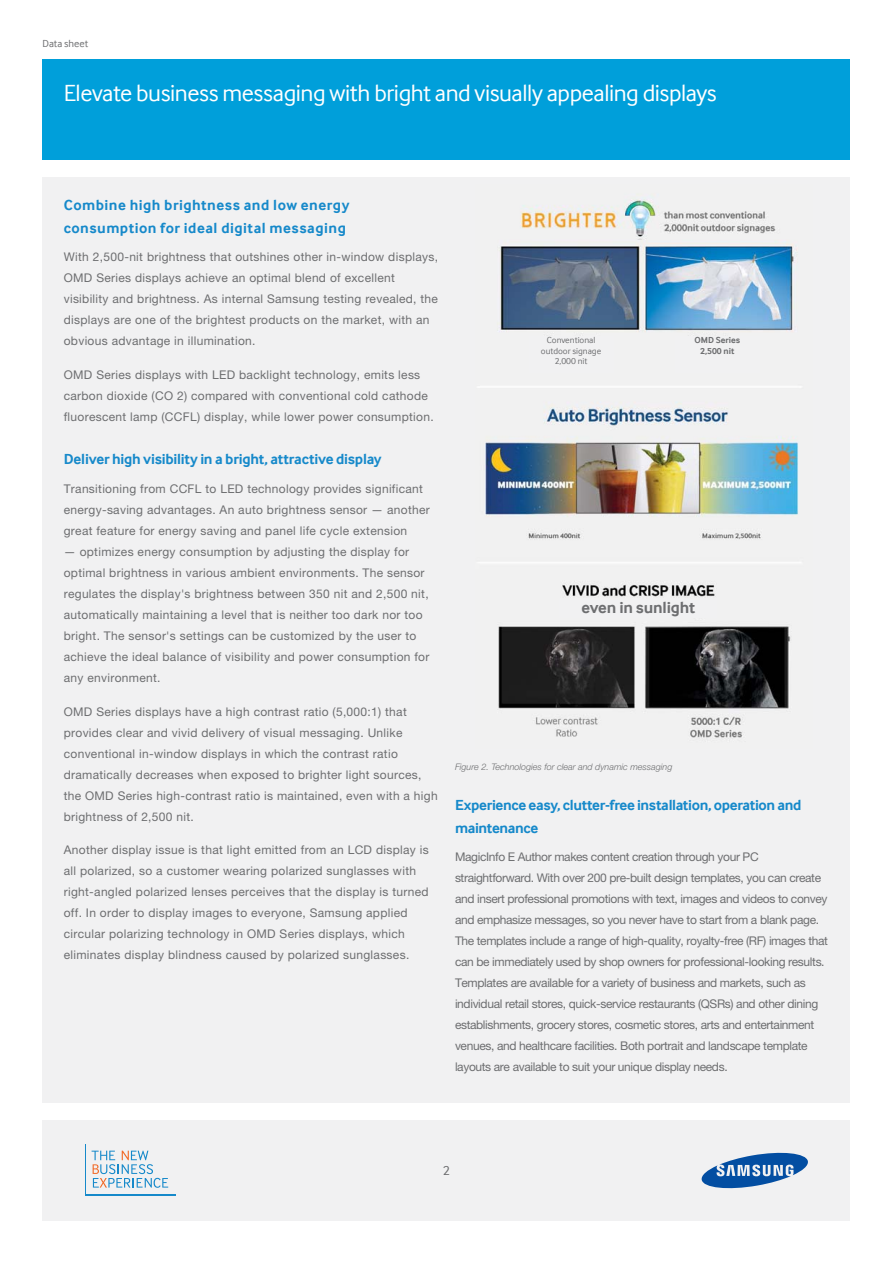
<style>
.page{position:relative;width:893px;height:1263px;background:#fff}
.page>*{position:absolute;margin:0;border:0;box-sizing:border-box;transform-origin:0 0}
.t1{font:24px "Samsung Inter Face";letter-spacing:-.02em;color:#fff}
.t2{font:700 16.5px "Samsung Inter Face";letter-spacing:-.01em;color:#6d6e70}
.t3{font:700 15px/22.5px "Samsung Inter Face";letter-spacing:-.015em;color:#1689ca}
.t4{font:700 15px/22.5px "Samsung Inter Face";letter-spacing:.03em;color:#1689ca}
.t5{font:13.5px "Samsung Inter Face";color:#6d6e70}
.t6{font:12px/21px "Helvetica Neue LT Pro";letter-spacing:.025em;color:#6d6e70}
.t7{font:12px/21px "Helvetica Neue LT Pro";letter-spacing:-.03em;color:#6d6e70}
.t8{font:10.5px "Samsung Inter Face";letter-spacing:.005em;color:#6d6e70}
.t9{font:italic 300 9px "Helvetica Neue LT Pro";color:#6d6e70}
.t10{font:9px/10.5px "Samsung Inter Face";color:#6d6e70;text-align:center}
.t11{font:700 9px/10.5px "Samsung Inter Face";color:#6d6e70;text-align:center}
</style>
<div class="page">
<div style="left:43px;top:1120px;width:807px;height:100px;background:#f1f1f2"></div>
<svg style="left:701px;top:1152px;width:107px;height:37px"></svg>
<div style="left:43px;top:60px;width:807px;height:100px;background:#009fda"></div>
<div style="left:43px;top:177px;width:807px;height:926px;background:#f1f1f2"></div>
<svg style="left:92px;top:1151px;width:76px;height:37px"></svg>
<hr style="left:85px;top:1144px;width:1px;height:52px;background:#1689ca">
<hr style="left:85px;top:1194px;width:91px;height:2px;background:#1689ca">
<img style="left:485px;top:200px;width:316px;height:538px">
<div style="left:529px;top:336px;width:84px;height:36px;background:#f1f1f2"></div>
<div style="left:675px;top:336px;width:85px;height:36px;background:#f1f1f2"></div>
<div style="left:559px;top:599px;width:158px;height:19px;background:#f1f1f2"></div>
<p class="t8" style="left:43px;top:37px;width:47px">Data sheet</p>
<h1 class="t1" style="left:64px;top:78px;width:654px">Elevate business messaging with bright and visually appealing displays</h1>
<p class="t4" style="left:64px;top:193px;width:287px">Combine high brightness and low energy consumption for ideal digital messaging</p>
<p class="t6" style="left:64px;top:248px;width:376px">With 2,500-nit brightness that outshines other in-window displays, OMD Series displays achieve an optimal blend of excellent visibility and brightness. As internal Samsung testing revealed, the displays are one of the brightest products on the market, with an obvious advantage in illumination.</p>
<p class="t6" style="left:64px;top:366px;width:371px">OMD Series displays with LED backlight technology, emits less carbon dioxide (CO 2) compared with conventional cold cathode fluorescent lamp (CCFL) display, while lower power consumption.</p>
<p class="t3" style="left:64px;top:447px;width:319px">Deliver high visibility in a bright, attractive display</p>
<p class="t6" style="left:64px;top:479px;width:368px">Transitioning from CCFL to LED technology provides significant energy-saving advantages. An auto brightness sensor — another great feature for energy saving and panel life cycle extension</p>
<p class="t6" style="left:64px;top:542px;width:367px">— optimizes energy consumption by adjusting the display for optimal brightness in various ambient environments. The sensor regulates the display's brightness between 350 nit and 2,500 nit, automatically maintaining a level that is neither too dark nor too bright. The sensor's settings can be customized by the user to achieve the ideal balance of visibility and power consumption for any environment.</p>
<p class="t6" style="left:64px;top:702px;width:375px">OMD Series displays have a high contrast ratio (5,000:1) that provides clear and vivid delivery of visual messaging. Unlike conventional in-window displays in which the contrast ratio dramatically decreases when exposed to brighter light sources, the OMD Series high-contrast ratio is maintained, even with a high brightness of 2,500 nit.</p>
<p class="t6" style="left:64px;top:841px;width:366px">Another display issue is that light emitted from an LCD display is all polarized, so a customer wearing polarized sunglasses with right-angled polarized lenses perceives that the display is turned off. In order to display images to everyone, Samsung applied circular polarizing technology in OMD Series displays, which eliminates display blindness caused by polarized sunglasses.</p>
<p class="t10" style="left:541px;top:335px;width:62px">Conventional outdoor signage<br>2,000 nit</p>
<p class="t11" style="left:694px;top:335px;width:47px">OMD Series<br>2,500 nit</p>
<h2 class="t2" style="left:581px;top:597px;width:115px">even in sunlight</h2>
<p class="t9" style="left:455px;top:763px;width:219px">Figure 2. Technologies for clear and dynamic messaging</p>
<p class="t3" style="left:455px;top:793px;width:348px">Experience easy, clutter-free installation, operation and maintenance</p>
<p class="t7" style="left:455px;top:848px;width:375px">MagicInfo E Author makes content creation through your PC straightforward. With over 200 pre-built design templates, you can create and insert professional promotions with text, images and videos to convey and emphasize messages, so you never have to start from a blank page.<br>The templates include a range of high-quality, royalty-free (RF) images that can be immediately used by shop owners for professional-looking results.<br>Templates are available for a variety of business and markets, such as individual retail stores, quick-service restaurants (QSRs) and other dining establishments, grocery stores, cosmetic stores, arts and entertainment venues, and healthcare facilities. Both portrait and landscape template layouts are available to suit your unique display needs.</p>
<p class="t5" style="left:443px;top:1161px;width:9px">2</p>
</div>
